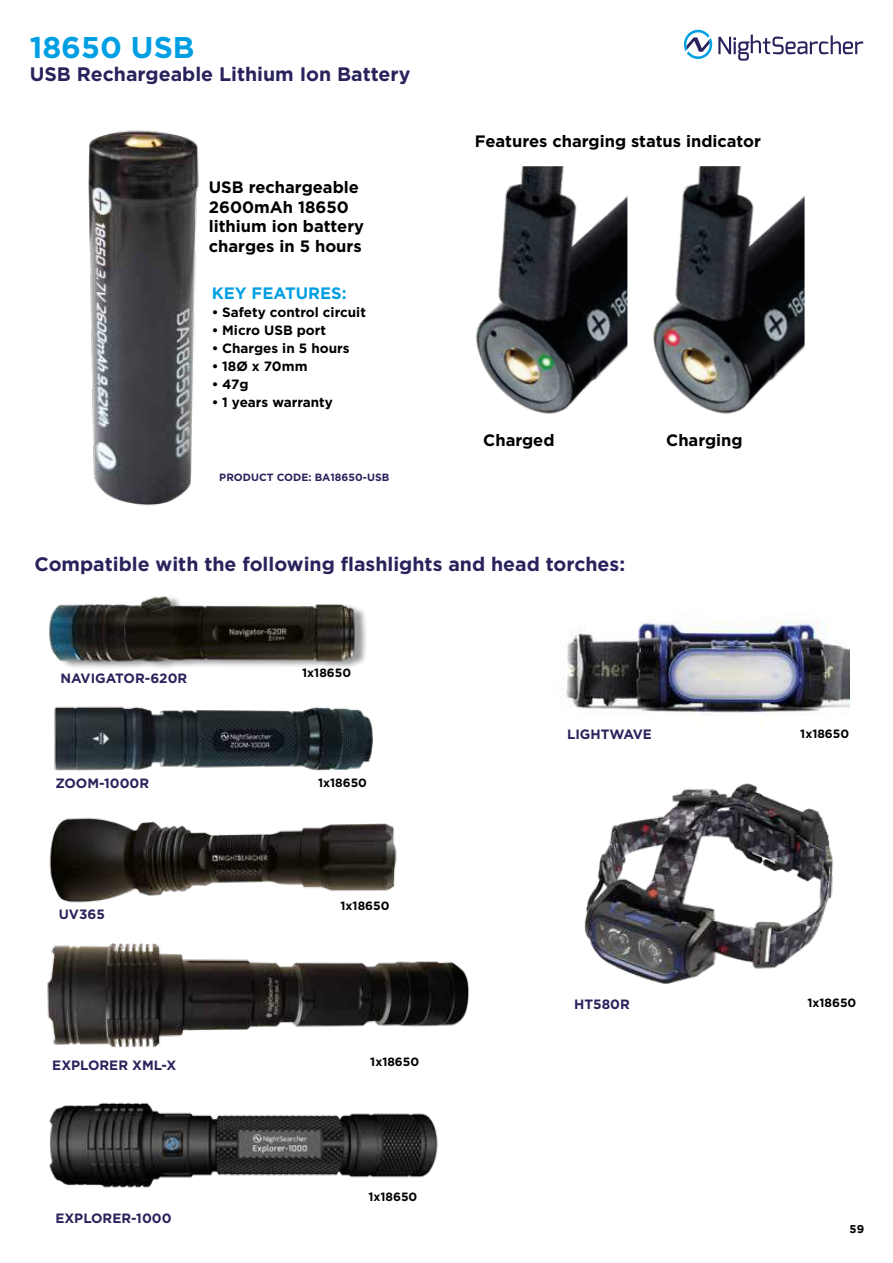
<style>
.page{position:relative;width:893px;height:1263px;background:#fff}
.page>*{position:absolute;margin:0;border:0;box-sizing:border-box;transform-origin:0 0}
.t1{font:700 30px "Gotham";color:#009fe3}
.t2{font:700 19.5px "Gotham";color:#29235c}
.t3{font:700 16.5px/19.5px "Gotham";color:#000}
.t4{font:700 16.5px "Gotham";color:#009fe3}
.t5{font:700 13.5px "Gotham";color:#000}
.t6{font:700 13.5px "Gotham";color:#29235c}
.t7{font:700 12px "Gotham";color:#000}
.t8{font:700 11.25px "Gotham";color:#000}
.t9{font:700 10.5px "Gotham";color:#29235c}
</style>
<div class="page">
<svg style="left:683px;top:29px;width:180px;height:32px"></svg>
<img style="left:54px;top:706px;width:319px;height:65px">
<img style="left:49px;top:1102px;width:389px;height:86px">
<div style="left:53px;top:595px;width:315px;height:74px;background:#000;opacity:.4"></div>
<img style="left:49px;top:595px;width:309px;height:70px">
<img style="left:49px;top:818px;width:348px;height:85px">
<img style="left:47px;top:943px;width:423px;height:105px">
<img style="left:88px;top:130px;width:111px;height:376px">
<img style="left:485px;top:166px;width:320px;height:248px">
<img style="left:566px;top:620px;width:284px;height:104px">
<img style="left:584px;top:783px;width:250px;height:201px">
<h1 class="t1" style="left:30px;top:30px;width:166px">18650 USB</h1>
<p class="t2" style="left:30px;top:63px;width:382px">USB Rechargeable Lithium Ion Battery</p>
<p class="t3" style="left:209px;top:177px;width:157px">USB rechargeable<br>2600mAh 18650 lithium ion battery charges in 5 hours</p>
<p class="t4" style="left:212px;top:283px;width:136px">KEY FEATURES:</p>
<p class="t5" style="left:212px;top:304px;width:156px">• Safety control circuit</p>
<p class="t5" style="left:212px;top:322px;width:116px">• Micro USB port</p>
<p class="t5" style="left:212px;top:340px;width:139px">• Charges in 5 hours</p>
<p class="t5" style="left:212px;top:358px;width:97px">• 18Ø x 70mm</p>
<p class="t5" style="left:212px;top:376px;width:38px">• 47g</p>
<p class="t5" style="left:212px;top:394px;width:123px">• 1 years warranty</p>
<p class="t9" style="left:219px;top:472px;width:172px">PRODUCT CODE: BA18650-USB</p>
<p class="t3" style="left:475px;top:131px;width:288px">Features charging status indicator</p>
<p class="t3" style="left:483px;top:430px;width:73px">Charged</p>
<p class="t3" style="left:666px;top:430px;width:78px">Charging</p>
<p class="t2" style="left:34px;top:552px;width:592px">Compatible with the following flashlights and head torches:</p>
<p class="t6" style="left:61px;top:671px;width:128px">NAVIGATOR-620R</p>
<p class="t6" style="left:55px;top:776px;width:95px">ZOOM-1000R</p>
<p class="t6" style="left:59px;top:906px;width:48px">UV365</p>
<p class="t6" style="left:52px;top:1057px;width:125px">EXPLORER XML-X</p>
<p class="t6" style="left:55px;top:1210px;width:118px">EXPLORER-1000</p>
<p class="t7" style="left:302px;top:665px;width:50px">1x18650</p>
<p class="t7" style="left:318px;top:776px;width:50px">1x18650</p>
<p class="t7" style="left:340px;top:898px;width:50px">1x18650</p>
<p class="t7" style="left:370px;top:1055px;width:50px">1x18650</p>
<p class="t7" style="left:368px;top:1189px;width:50px">1x18650</p>
<p class="t6" style="left:567px;top:726px;width:86px">LIGHTWAVE</p>
<p class="t7" style="left:800px;top:726px;width:50px">1x18650</p>
<p class="t6" style="left:574px;top:996px;width:57px">HT580R</p>
<p class="t7" style="left:807px;top:996px;width:50px">1x18650</p>
<p class="t8" style="left:850px;top:1222px;width:16px">59</p>
</div>
